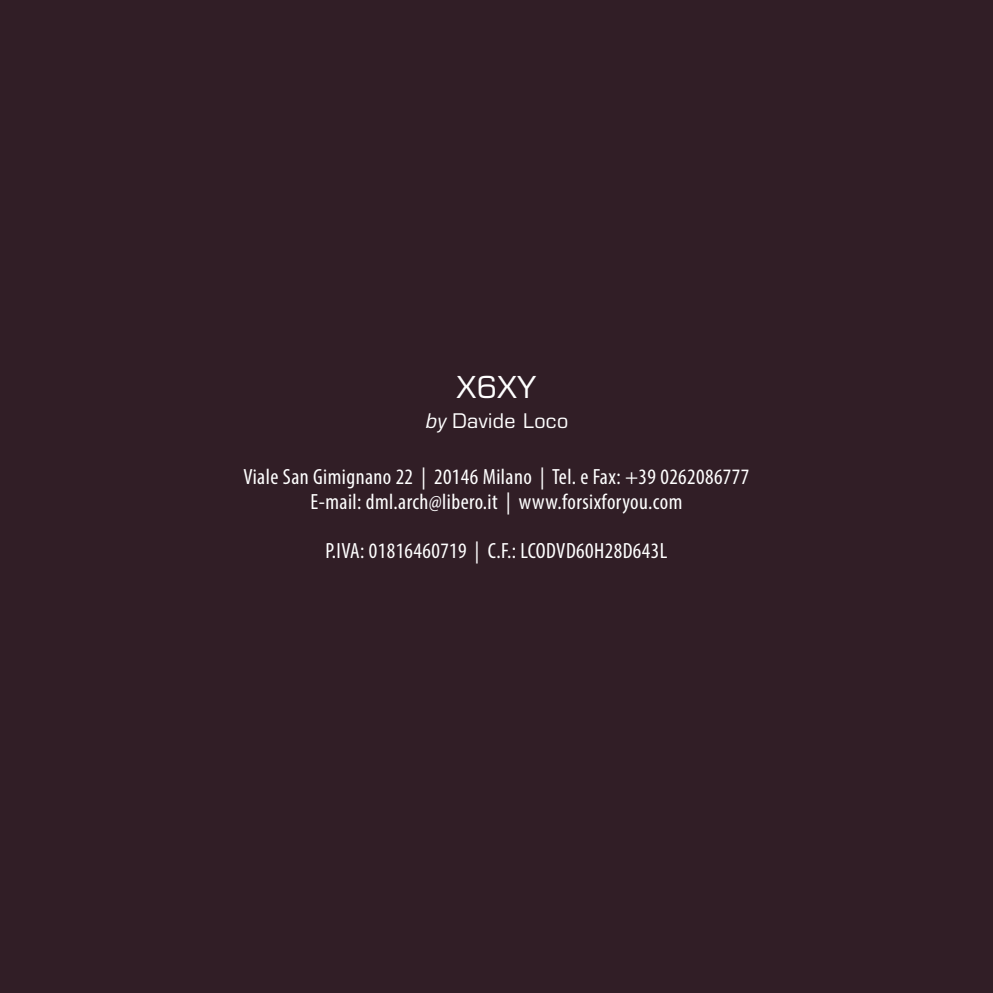
<style>
.page{position:relative;width:993px;height:993px;background:#fff}
.page>*{position:absolute;margin:0;border:0;box-sizing:border-box;transform-origin:0 0}
.t1{font:29.4px "Eurostile";color:#fff}
.t2{font:condensed 22.05px/24.5px "Myriad Pro";letter-spacing:.02em;color:#fff;text-align:center}
.t3{font:19.6px "Eurostile";letter-spacing:.02em;color:#fff}
.s1{font-style:italic}
</style>
<div class="page">
<div style="left:0;top:0;width:992px;height:992px;background:#311e26"></div>
<h1 class="t1" style="left:457px;top:369px;width:81px">X6XY</h1>
<p class="t3" style="left:424px;top:409px;width:145px"><span class="s1">by</span> Davide Loco</p>
<p class="t2" style="left:243px;top:464px;width:507px">Viale San Gimignano 22 | 20146 Milano | Tel. e Fax: +39 0262086777<br>E-mail: dml.arch@libero.it | www.forsixforyou.com</p>
<p class="t2" style="left:325px;top:538px;width:343px">P.IVA: 01816460719 | C.F.: LCODVD60H28D643L</p>
</div>
